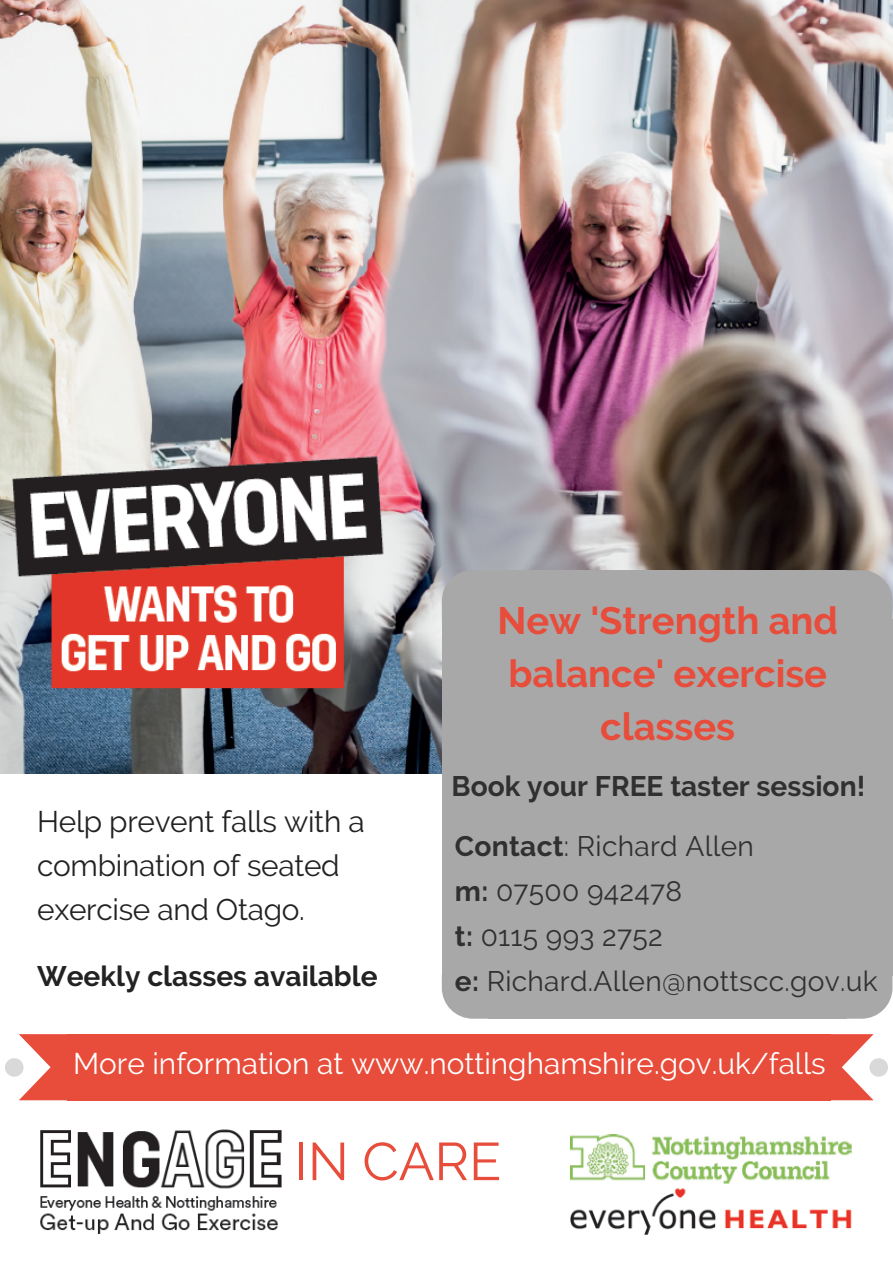
<style>
.page{position:relative;width:893px;height:1263px;background:#fff}
.page>*{position:absolute;margin:0;border:0;box-sizing:border-box;transform-origin:0 0}
.t1{font:52.95px "Raleway";color:#e84c3a}
.t2{font:700 38.1px/52.9px "Raleway";color:#e84c3a;text-align:center}
.t3{font:29.85px/44px "Raleway";letter-spacing:-.01em;color:#222}
.t4{font:29.85px "Raleway";color:#fff}
.t5{font:28.2px/45px "Raleway";letter-spacing:.01em;color:#303030}
.t6{font:700 28.2px/59.8px "Raleway";color:#303030}
.t7{font:700 28.2px "Raleway";color:#222}
.s1{font-weight:400}
.s2{font-weight:700}
</style>
<div class="page">
<img style="left:0;top:0;width:893px;height:774px">
<svg style="left:846px;top:570px;width:46px;height:49px;background:#aaaaab"></svg>
<div style="left:845px;top:619px;width:47px;height:356px;background:#a8a8a8"></div>
<div style="left:488px;top:619px;width:358px;height:356px;background:#a8a8a8"></div>
<div style="left:488px;top:570px;width:358px;height:51px;background:#a8a8a8"></div>
<svg style="left:442px;top:570px;width:46px;height:49px;background:#a8a8a9"></svg>
<div style="left:442px;top:619px;width:48px;height:356px;background:#a8a8a8"></div>
<div style="left:488px;top:974px;width:358px;height:45px;background:#a8a8a8"></div>
<svg style="left:442px;top:975px;width:46px;height:44px;background:#b1b1b1"></svg>
<svg style="left:846px;top:975px;width:46px;height:44px;background:#b0b0b0"></svg>
<img style="left:40px;top:1129px;width:812px;height:106px">
<div style="left:67px;top:1034px;width:764px;height:66px;background:#e84c3a"></div>
<svg style="left:831px;top:1034px;width:57px;height:66px"></svg>
<svg style="left:5px;top:1034px;width:62px;height:66px"></svg>
<p class="t3" style="left:37px;top:799px;width:329px">Help prevent falls with a combination of seated exercise and Otago.</p>
<p class="t2" style="left:497px;top:594px;width:342px">New 'Strength and balance' exercise classes</p>
<p class="t6" style="left:452px;top:756px;width:415px">Book your FREE taster session!<br>Contact<span class="s1">: Richard Allen</span></p>
<p class="t5" style="left:455px;top:868px;width:229px"><span class="s2">m:</span> 07500 942478 <span class="s2">t:</span> 0115 993 2752</p>
<p class="t7" style="left:37px;top:960px;width:342px">Weekly classes available</p>
<p class="t5" style="left:455px;top:959px;width:424px"><span class="s2">e:</span> Richard.Allen@nottscc.gov.uk</p>
<p class="t4" style="left:73px;top:1046px;width:754px">More information at www.nottinghamshire.gov.uk/falls</p>
<h1 class="t1" style="left:295px;top:1130px;width:208px">IN CARE</h1>
</div>
